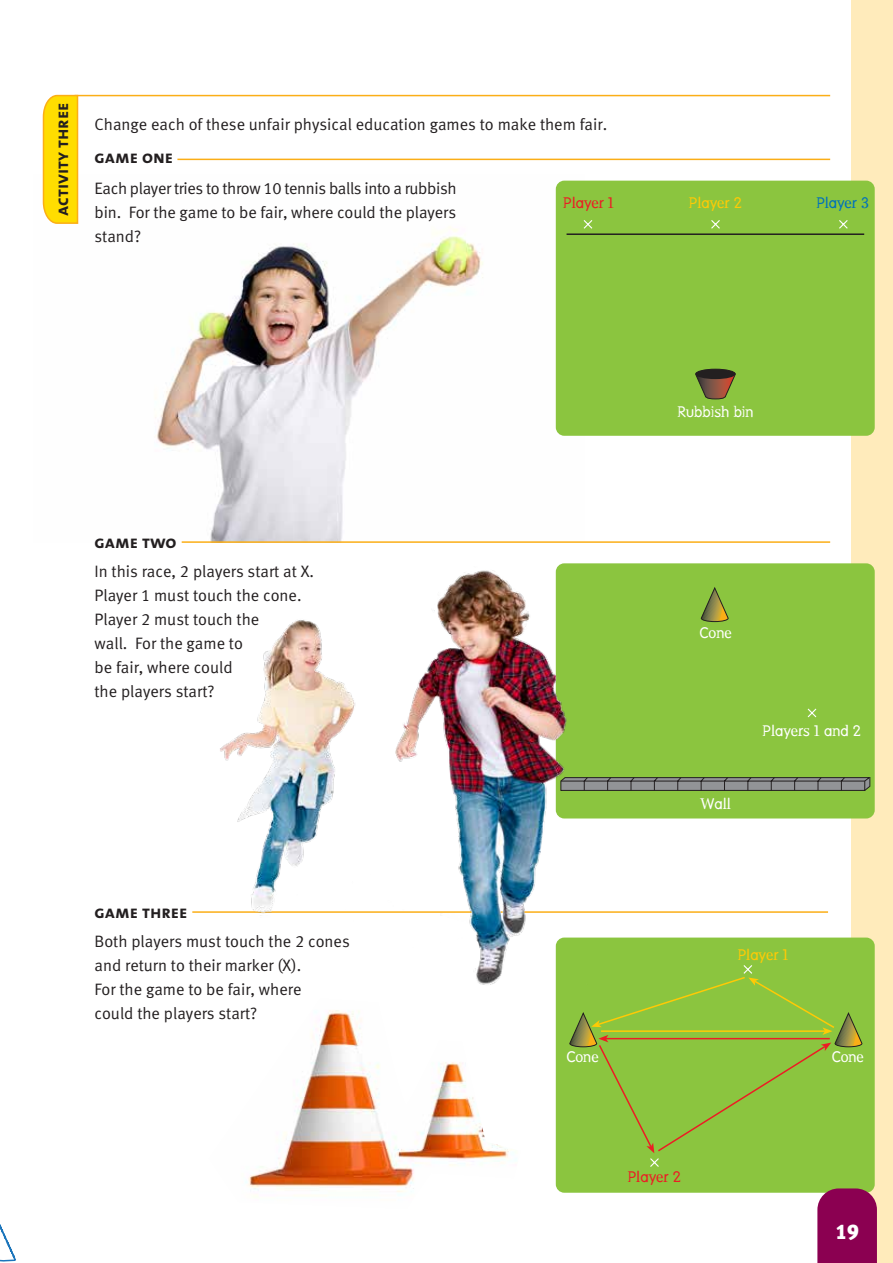
<style>
.page{position:relative;width:893px;height:1263px;background:#fff}
.page>*{position:absolute;margin:0;border:0;box-sizing:border-box;transform-origin:0 0}
.t1{font:21px "Meta Black LFNZ";color:#fff}
.t2{font:18px "The Mix NZ Bold Caps";color:#231f20}
.t3{font:16.5px/24px "Meta Normal LFNZ";color:#231f20}
.t4{font:15px "Dead History Roman";color:#fff}
.t5{font:15px "Dead History Roman";color:#ffca05}
.t6{font:15px "Dead History Roman";color:#ec1c24}
.t7{font:15px "Dead History Roman";color:#0071bb}
</style>
<div class="page">
<svg style="left:0;top:1224px;width:16px;height:38px"></svg>
<img style="left:155px;top:180px;width:429px;height:362px">
<div style="left:851px;top:0;width:42px;height:1263px;background:#ffebbb"></div>
<div style="left:556px;top:937px;width:319px;height:256px;background:#8bc53f;border-radius:9px"></div>
<svg style="left:569px;top:965px;width:294px;height:202px"></svg>
<div style="left:556px;top:181px;width:319px;height:255px;background:#8bc53f;border-radius:9px"></div>
<svg style="left:695px;top:369px;width:41px;height:30px"></svg>
<div style="left:696px;top:369px;width:39px;height:10px;background:#231f20;border-radius:50%"></div>
<hr style="left:567px;top:233px;width:297px;height:2px;background:#231f20">
<svg style="left:583px;top:220px;width:265px;height:9px"></svg>
<hr style="left:75px;top:95px;width:755px;height:1px;background:#fbae17">
<svg style="left:42px;top:94px;width:37px;height:130px"></svg>
<div style="left:556px;top:563px;width:319px;height:255px;background:#8bc53f;border-radius:9px"></div>
<svg style="left:700px;top:587px;width:29px;height:35px"></svg>
<svg style="left:665px;top:777px;width:206px;height:14px"></svg>
<svg style="left:807px;top:708px;width:10px;height:10px"></svg>
<svg style="left:817px;top:1188px;width:60px;height:75px"></svg>
<hr style="left:177px;top:159px;width:653px;height:1px;background:#fbae17">
<hr style="left:182px;top:541px;width:648px;height:2px;background:#fbae17">
<hr style="left:192px;top:911px;width:636px;height:2px;background:#fbae17">
<img style="left:245px;top:1010px;width:271px;height:187px">
<img style="left:219px;top:563px;width:446px;height:438px">
<p class="t2" style="left:47px;top:216px;width:114px;rotate:-90deg">activity three</p>
<p class="t3" style="left:95px;top:112px;width:514px">Change each of these unfair physical education games to make them fair.</p>
<p class="t2" style="left:95px;top:142px;width:80px">game one</p>
<p class="t3" style="left:95px;top:176px;width:364px;text-align:justify">Each player tries to throw 10 tennis balls into a rubbish bin. For the game to be fair, where could the players stand?</p>
<p class="t6" style="left:563px;top:192px;width:52px">Player 1</p>
<p class="t5" style="left:689px;top:192px;width:54px">Player 2</p>
<p class="t7" style="left:816px;top:192px;width:54px">Player 3</p>
<p class="t2" style="left:95px;top:527px;width:84px">game two</p>
<p class="t3" style="left:95px;top:559px;width:221px">In this race, 2 players start at X.<br>Player 1 must touch the cone.<br>Player 2 must touch the<br>wall. For the game to<br>be fair, where could<br>the players start?</p>
<p class="t2" style="left:95px;top:897px;width:94px">game three</p>
<p class="t3" style="left:95px;top:928px;width:257px">Both players must touch the 2 cones and return to their marker (X).<br>For the game to be fair, where<br>could the players start?</p>
<p class="t4" style="left:677px;top:401px;width:78px">Rubbish bin</p>
<p class="t4" style="left:699px;top:622px;width:34px">Cone</p>
<p class="t4" style="left:700px;top:793px;width:32px">Wall</p>
<p class="t4" style="left:763px;top:720px;width:100px">Players 1 and 2</p>
<p class="t4" style="left:566px;top:1046px;width:34px">Cone</p>
<p class="t6" style="left:628px;top:1166px;width:54px">Player 2</p>
<p class="t5" style="left:738px;top:943px;width:52px">Player 1</p>
<p class="t4" style="left:832px;top:1046px;width:34px">Cone</p>
<p class="t1" style="left:835px;top:1219px;width:25px">19</p>
</div>
